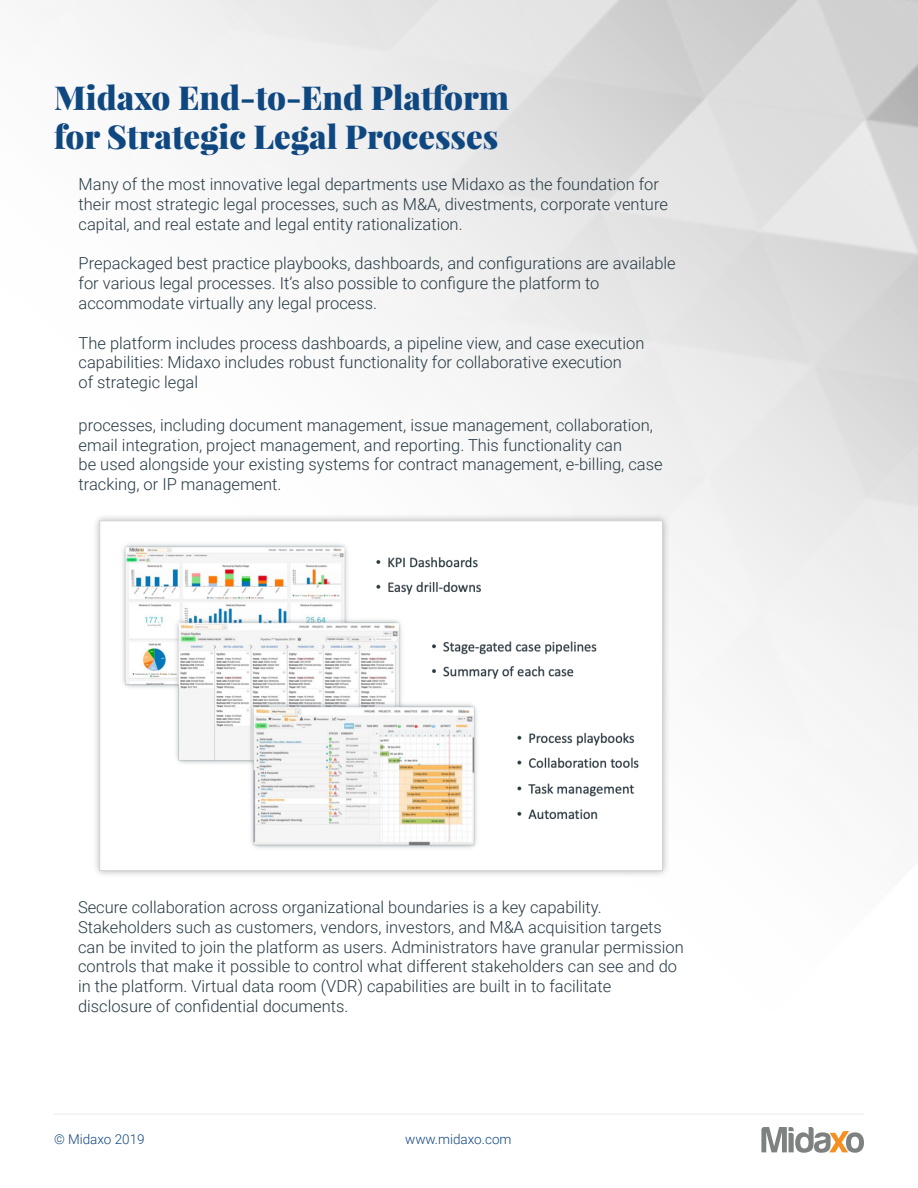
<style>
.page{position:relative;width:918px;height:1188px;background:#fff}
.page>*{position:absolute;margin:0;border:0;box-sizing:border-box;transform-origin:0 0}
.H2_Header_2{font:900 33px/39.6px "Playfair Display";color:#0f4781}
.H5_Paragraph{font:300 16.5px/19.8px "Roboto";color:#263943}
.H2_Header_2-2{font:300 16.5px/19.8px "Roboto";color:#263943}
.t1{font:300 13.5px "Roboto";color:#0f4781}
</style>
<div class="page">
<img style="left:54px;top:0;width:864px;height:1153px">
<div style="left:92px;top:513px;width:578px;height:366px;background:#231f20;opacity:.35"></div>
<div style="left:100px;top:521px;width:563px;height:350px;background:#fff;border:1px solid #d1d3d4"></div>
<img style="left:122px;top:540px;width:541px;height:312px">
<p class="H2_Header_2" style="left:54px;top:77px;width:457px">Midaxo End-to-End Platform for Strategic Legal Processes</p>
<p class="H2_Header_2-2" style="left:79px;top:174px;width:591px">Many of the most innovative legal departments use Midaxo as the foundation for their most strategic legal processes, such as M&amp;A, divestments, corporate venture capital, and real estate and legal entity rationalization.</p>
<p class="H5_Paragraph" style="left:79px;top:253px;width:599px">Prepackaged best practice playbooks, dashboards, and configurations are available for various legal processes. It’s also possible to configure the platform to accommodate virtually any legal process.</p>
<p class="H5_Paragraph" style="left:79px;top:332px;width:567px">The platform includes process dashboards, a pipeline view, and case execution capabilities: Midaxo includes robust functionality for collaborative execution<br>of strategic legal</p>
<p class="H5_Paragraph" style="left:79px;top:414px;width:586px">processes, including document management, issue management, collaboration, email integration, project management, and reporting. This functionality can<br>be used alongside your existing systems for contract management, e-billing, case tracking, or IP management.</p>
<p class="H5_Paragraph" style="left:78px;top:897px;width:607px">Secure collaboration across organizational boundaries is a key capability.<br>Stakeholders such as customers, vendors, investors, and M&amp;A acquisition targets can be invited to join the platform as users. Administrators have granular permission controls that make it possible to control what different stakeholders can see and do in the platform. Virtual data room (VDR) capabilities are built in to facilitate disclosure of confidential documents.</p>
<p class="t1" style="left:54px;top:1130px;width:92px">© Midaxo 2019</p>
<p class="t1" style="left:405px;top:1130px;width:108px">www.midaxo.com</p>
</div>
